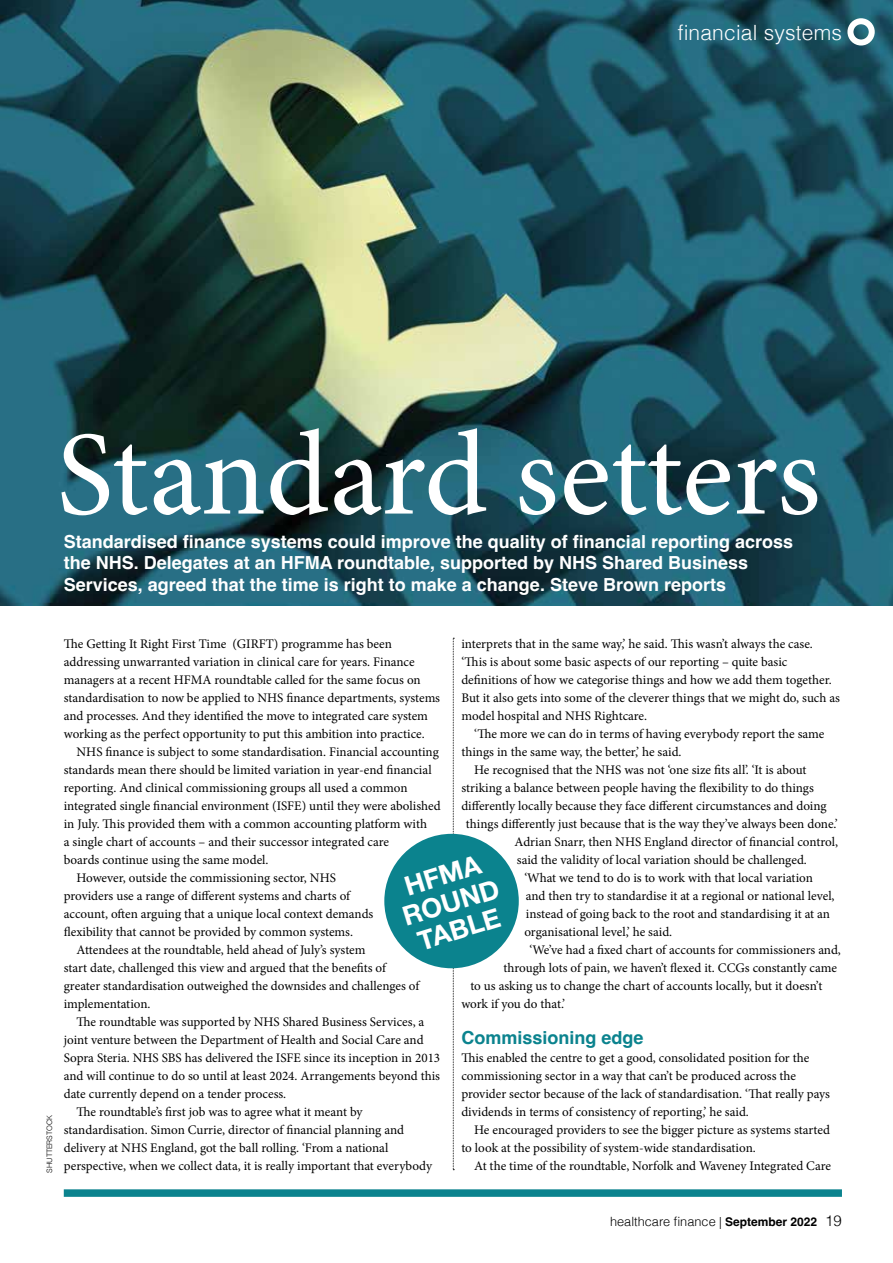
<style>
.page{position:relative;width:893px;height:1263px;background:#fff}
.page>*{position:absolute;margin:0;border:0;box-sizing:border-box;transform-origin:0 0}
.t1{font:120px "Minion Pro";letter-spacing:-.005em;color:#fff}
.t2{font:700 26.7px/28px "Helvetica Neue LT Pro";color:#fff;text-align:center}
.t3{font:300 21px "Helvetica";letter-spacing:.01em;color:#fff}
.t4{font:700 18px/21.6px "Helvetica";color:#fff}
.t5{font:700 18px "Helvetica";color:#0b838e}
.t6{font:13.2px/18px "Minion Pro";color:#000}
.t7{font:300 12.75px "Helvetica";color:#000}
.t8{font:300 7.5px "Helvetica";letter-spacing:-.01em;color:#000}
.s1{font-size:12px}
.s2{font-weight:700;font-size:12px}
.s3{font-size:15px}
</style>
<div class="page">
<img style="left:0;top:0;width:893px;height:606px">
<div style="left:847px;top:18px;width:28px;height:28px;border:6px solid #fff;border-radius:50%"></div>
<div style="left:64px;top:1189px;width:778px;height:8px;background:#0b838e"></div>
<svg style="left:453px;top:638px;width:1px;height:532px"></svg>
<div style="left:384px;top:834px;width:135px;height:134px;background:#0b838e;border-radius:50%"></div>
<h3 class="t3" style="left:678px;top:14px;width:166px">financial systems</h3>
<h1 class="t1" style="left:57px;top:395px;width:766px">Standard setters</h1>
<p class="t4" style="left:64px;top:533px;width:731px">Standardised finance systems could improve the quality of financial reporting across the NHS. Delegates at an HFMA roundtable, supported by NHS Shared Business<br>Services, agreed that the time is right to make a change. Steve Brown reports</p>
<p class="t8" style="left:43px;top:1172px;width:59px;rotate:-90deg">SHUTTERSTOCK</p>
<p class="t6" style="left:461px;top:635px;width:380px">interprets that in the same way,’ he said. This wasn’t always the case. ‘This is about some basic aspects of our reporting – quite basic definitions of how we categorise things and how we add them together.<br>But it also gets into some of the cleverer things that we might do, such as model hospital and NHS Rightcare.</p>
<p class="t6" style="left:461px;top:725px;width:365px;text-indent:13px">‘The more we can do in terms of having everybody report the same things in the same way, the better,’ he said.</p>
<p class="t6" style="left:474px;top:761px;width:334px">He recognised that the NHS was not ‘one size fits all’. ‘It is about</p>
<p class="t6" style="left:461px;top:779px;width:354px">striking a balance between people having the flexibility to do things</p>
<p class="t6" style="left:461px;top:797px;width:367px">differently locally because they face different circumstances and doing</p>
<p class="t6" style="left:466px;top:815px;width:373px">things differently just because that is the way they’ve always been done.’</p>
<p class="t6" style="left:515px;top:833px;width:325px">Adrian Snarr, then NHS England director of financial control,</p>
<p class="t6" style="left:517px;top:851px;width:291px">said the validity of local variation should be challenged.</p>
<p class="t6" style="left:524px;top:869px;width:290px">‘What we tend to do is to work with that local variation</p>
<p class="t6" style="left:526px;top:887px;width:310px">and then try to standardise it at a regional or national level,</p>
<p class="t6" style="left:526px;top:905px;width:306px">instead of going back to the root and standardising it at an</p>
<p class="t6" style="left:524px;top:923px;width:149px">organisational level,’ he said.</p>
<p class="t6" style="left:530px;top:941px;width:313px">‘We’ve had a fixed chart of accounts for commissioners and,</p>
<p class="t6" style="left:503px;top:959px;width:335px">through lots of pain, we haven’t flexed it. CCGs constantly came</p>
<p class="t6" style="left:470px;top:977px;width:353px">to us asking us to change the chart of accounts locally, but it doesn’t</p>
<p class="t6" style="left:461px;top:995px;width:105px">work if you do that.’</p>
<h3 class="t5" style="left:461px;top:1027px;width:184px">Commissioning edge</h3>
<p class="t6" style="left:461px;top:1049px;width:370px">This enabled the centre to get a good, consolidated position for the commissioning sector in a way that can’t be produced across the provider sector because of the lack of standardisation. ‘That really pays dividends in terms of consistency of reporting,’ he said.</p>
<p class="t6" style="left:461px;top:1121px;width:370px;text-indent:13px">He encouraged providers to see the bigger picture as systems started to look at the possibility of system-wide standardisation.</p>
<p class="t6" style="left:474px;top:1157px;width:358px">At the time of the roundtable, Norfolk and Waveney Integrated Care</p>
<p class="t6" style="left:64px;top:635px;width:378px">The Getting It Right First Time (GIRFT) programme has been addressing unwarranted variation in clinical care for years. Finance managers at a recent HFMA roundtable called for the same focus on standardisation to now be applied to NHS finance departments, systems and processes. And they identified the move to integrated care system working as the perfect opportunity to put this ambition into practice.</p>
<p class="t6" style="left:77px;top:743px;width:364px">NHS finance is subject to some standardisation. Financial accounting</p>
<p class="t6" style="left:64px;top:761px;width:369px">standards mean there should be limited variation in year-end financial</p>
<p class="t6" style="left:64px;top:779px;width:345px">reporting. And clinical commissioning groups all used a common</p>
<p class="t6" style="left:64px;top:797px;width:378px">integrated single financial environment (ISFE) until they were abolished</p>
<p class="t6" style="left:64px;top:815px;width:365px">in July. This provided them with a common accounting platform with</p>
<p class="t6" style="left:64px;top:833px;width:327px">a single chart of accounts – and their successor integrated care</p>
<p class="t6" style="left:64px;top:851px;width:206px">boards continue using the same model.</p>
<p class="t6" style="left:77px;top:869px;width:261px">However, outside the commissioning sector, NHS</p>
<p class="t6" style="left:64px;top:887px;width:288px">providers use a range of different systems and charts of</p>
<p class="t6" style="left:64px;top:905px;width:311px">account, often arguing that a unique local context demands</p>
<p class="t6" style="left:64px;top:923px;width:291px">flexibility that cannot be provided by common systems.</p>
<p class="t6" style="left:77px;top:941px;width:291px">Attendees at the roundtable, held ahead of July’s system</p>
<p class="t6" style="left:64px;top:959px;width:324px">start date, challenged this view and argued that the benefits of</p>
<p class="t6" style="left:64px;top:977px;width:357px">greater standardisation outweighed the downsides and challenges of</p>
<p class="t6" style="left:64px;top:995px;width:88px">implementation.</p>
<p class="t6" style="left:77px;top:1013px;width:349px">The roundtable was supported by NHS Shared Business Services, a</p>
<p class="t6" style="left:64px;top:1031px;width:361px">joint venture between the Department of Health and Social Care and</p>
<p class="t6" style="left:64px;top:1049px;width:378px">Sopra Steria. NHS SBS has delivered the ISFE since its inception in 2013</p>
<p class="t6" style="left:64px;top:1067px;width:378px">and will continue to do so until at least 2024. Arrangements beyond this</p>
<p class="t6" style="left:64px;top:1085px;width:224px">date currently depend on a tender process.</p>
<p class="t6" style="left:77px;top:1103px;width:288px">The roundtable’s first job was to agree what it meant by</p>
<p class="t6" style="left:64px;top:1121px;width:342px">standardisation. Simon Currie, director of financial planning and</p>
<p class="t6" style="left:64px;top:1139px;width:326px">delivery at NHS England, got the ball rolling. ‘From a national</p>
<p class="t6" style="left:64px;top:1157px;width:370px">perspective, when we collect data, it is really important that everybody</p>
<h2 class="t2" style="left:391px;top:876px;width:101px;rotate:-17deg">HFMA<br>ROUND<br>TABLE</h2>
<p class="t7" style="left:610px;top:1210px;width:233px">healthcare finance <span class="s1">|</span> <span class="s2">September 2022</span> <span class="s3">19</span></p>
</div>
